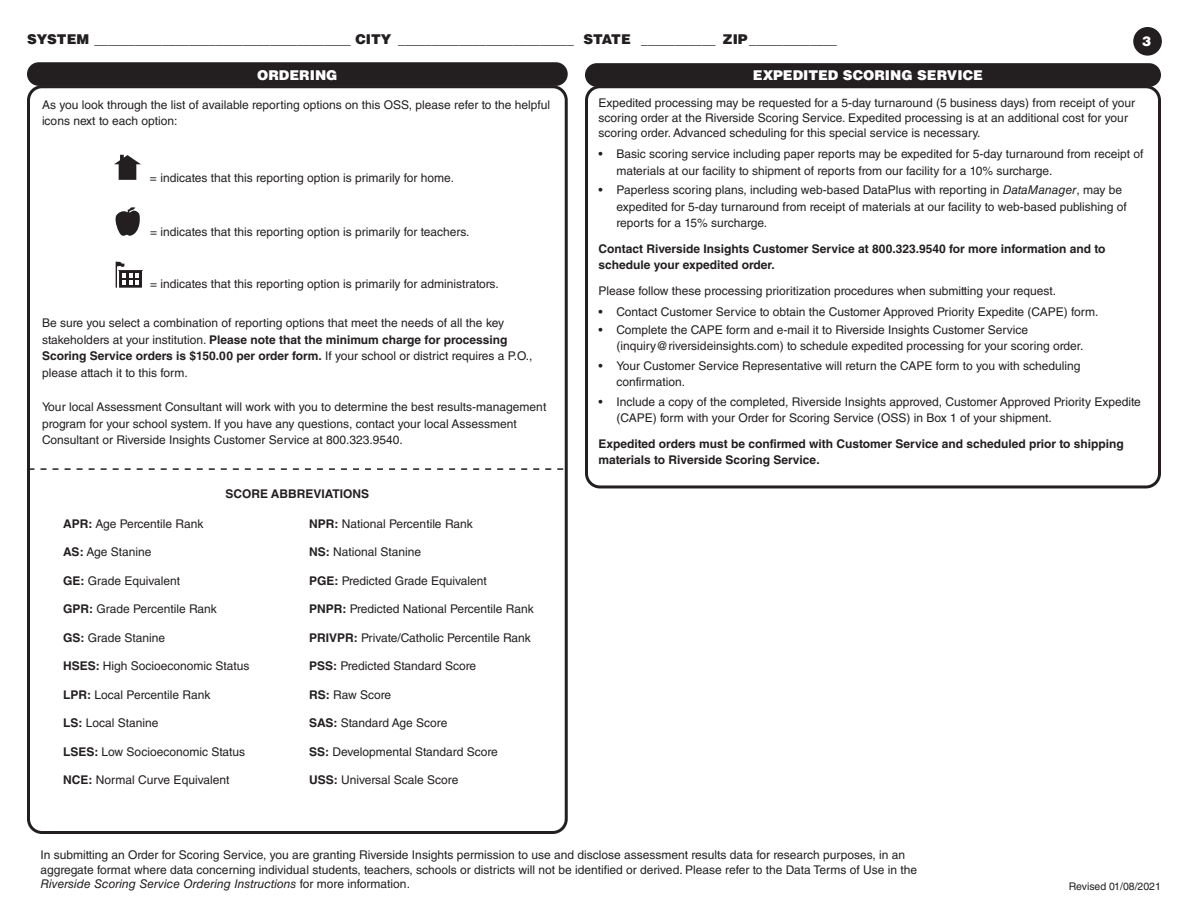
<style>
.page{position:relative;width:1188px;height:918px;background:#fff}
.page>*{position:absolute;margin:0;border:0;box-sizing:border-box;transform-origin:0 0}
.t1{font:900 13.5px "Helvetica LT Std";color:#231f20}
.t2{font:900 13.5px "Helvetica LT Std";color:#fff}
.t3{font:12px/16.5px "Helvetica LT Std";color:#231f20}
.t4{font:700 12px/16.5px "Helvetica LT Std";color:#231f20}
.t5{font:10.5px "Helvetica LT Std";color:#231f20}
.s1{font-weight:700}
.s2{font-style:italic}
</style>
<div class="page">
<div style="left:1134px;top:28px;width:27px;height:27px;background:#231f20;border-radius:50%"></div>
<div style="left:1133px;top:27px;width:29px;height:29px;border:2px solid #231f20;border-radius:50%"></div>
<svg style="left:31px;top:468px;width:532px;height:2px"></svg>
<svg style="left:114px;top:155px;width:27px;height:25px"></svg>
<svg style="left:116px;top:207px;width:24px;height:29px"></svg>
<svg style="left:116px;top:262px;width:27px;height:26px"></svg>
<div style="left:27px;top:85px;width:541px;height:749px;border:3px solid #231f20;border-radius:14px"></div>
<div style="left:28px;top:63px;width:539px;height:22px;background:#231f20;border-radius:11px"></div>
<div style="left:27px;top:62px;width:541px;height:24px;border:2px solid #231f20;border-radius:11px"></div>
<div style="left:585px;top:85px;width:576px;height:403px;border:3px solid #231f20;border-radius:14px"></div>
<div style="left:586px;top:64px;width:574px;height:22px;background:#231f20;border-radius:11px"></div>
<div style="left:585px;top:63px;width:576px;height:24px;border:2px solid #231f20;border-radius:11px"></div>
<p class="t1" style="left:27px;top:30px;width:811px">SYSTEM ______________________________________ CITY __________________________ STATE ___________ ZIP_____________</p>
<p class="t2" style="left:257px;top:66px;width:82px">ORDERING</p>
<p class="t2" style="left:753px;top:66px;width:231px">EXPEDITED SCORING SERVICE</p>
<p class="t2" style="left:1142px;top:32px;width:11px">3</p>
<p class="t3" style="left:42px;top:96px;width:510px">As you look through the list of available reporting options on this OSS, please refer to the helpful icons next to each option:</p>
<p class="t3" style="left:150px;top:170px;width:306px">= indicates that this reporting option is primarily for home.</p>
<p class="t3" style="left:150px;top:224px;width:321px">= indicates that this reporting option is primarily for teachers.</p>
<p class="t3" style="left:150px;top:276px;width:350px">= indicates that this reporting option is primarily for administrators.</p>
<p class="t3" style="left:42px;top:315px;width:492px">Be sure you select a combination of reporting options that meet the needs of all the key stakeholders at your institution. <span class="s1">Please note that the minimum charge for processing Scoring Service orders is $150.00 per order form.</span> If your school or district requires a P.O., please attach it to this form.</p>
<p class="t3" style="left:42px;top:399px;width:506px">Your local Assessment Consultant will work with you to determine the best results-management program for your school system. If you have any questions, contact your local Assessment<br>Consultant or Riverside Insights Customer Service at 800.323.9540.</p>
<p class="t4" style="left:226px;top:486px;width:145px">SCORE ABBREVIATIONS</p>
<p class="t3" style="left:63px;top:515px;width:142px"><span class="s1">APR:</span> Age Percentile Rank</p>
<p class="t3" style="left:63px;top:544px;width:90px"><span class="s1">AS:</span> Age Stanine</p>
<p class="t3" style="left:63px;top:572px;width:118px"><span class="s1">GE:</span> Grade Equivalent</p>
<p class="t3" style="left:63px;top:601px;width:155px"><span class="s1">GPR:</span> Grade Percentile Rank</p>
<p class="t3" style="left:63px;top:629px;width:103px"><span class="s1">GS:</span> Grade Stanine</p>
<p class="t3" style="left:63px;top:658px;width:188px"><span class="s1">HSES:</span> High Socioeconomic Status</p>
<p class="t3" style="left:63px;top:686px;width:149px"><span class="s1">LPR:</span> Local Percentile Rank</p>
<p class="t3" style="left:63px;top:715px;width:97px"><span class="s1">LS:</span> Local Stanine</p>
<p class="t3" style="left:63px;top:743px;width:183px"><span class="s1">LSES:</span> Low Socioeconomic Status</p>
<p class="t3" style="left:63px;top:772px;width:168px"><span class="s1">NCE:</span> Normal Curve Equivalent</p>
<p class="t3" style="left:309px;top:515px;width:165px"><span class="s1">NPR:</span> National Percentile Rank</p>
<p class="t3" style="left:309px;top:544px;width:113px"><span class="s1">NS:</span> National Stanine</p>
<p class="t3" style="left:309px;top:572px;width:179px"><span class="s1">PGE:</span> Predicted Grade Equivalent</p>
<p class="t3" style="left:309px;top:601px;width:226px"><span class="s1">PNPR:</span> Predicted National Percentile Rank</p>
<p class="t3" style="left:309px;top:629px;width:223px"><span class="s1">PRIVPR:</span> Private/Catholic Percentile Rank</p>
<p class="t3" style="left:309px;top:658px;width:169px"><span class="s1">PSS:</span> Predicted Standard Score</p>
<p class="t3" style="left:309px;top:686px;width:84px"><span class="s1">RS:</span> Raw Score</p>
<p class="t3" style="left:309px;top:715px;width:140px"><span class="s1">SAS:</span> Standard Age Score</p>
<p class="t3" style="left:309px;top:743px;width:190px"><span class="s1">SS:</span> Developmental Standard Score</p>
<p class="t3" style="left:309px;top:772px;width:151px"><span class="s1">USS:</span> Universal Scale Score</p>
<p class="t3" style="left:598px;top:96px;width:538px;line-height:15px">Expedited processing may be requested for a 5-day turnaround (5 business days) from receipt of your scoring order at the Riverside Scoring Service. Expedited processing is at an additional cost for your scoring order. Advanced scheduling for this special service is necessary.</p>
<p class="t3" style="left:616px;top:146px;width:528px;text-indent:-18px">• Basic scoring service including paper reports may be expedited for 5-day turnaround from receipt of materials at our facility to shipment of reports from our facility for a 10% surcharge.</p>
<p class="t3" style="left:616px;top:182px;width:512px;text-indent:-18px">• Paperless scoring plans, including web-based DataPlus with reporting in <span class="s2">DataManager</span>, may be expedited for 5-day turnaround from receipt of materials at our facility to web-based publishing of reports for a 15% surcharge.</p>
<p class="t4" style="left:598px;top:240px;width:508px">Contact Riverside Insights Customer Service at 800.323.9540 for more information and to schedule your expedited order.</p>
<p class="t3" style="left:598px;top:282px;width:459px">Please follow these processing prioritization procedures when submitting your request.</p>
<p class="t3" style="left:598px;top:303px;width:501px">• Contact Customer Service to obtain the Customer Approved Priority Expedite (CAPE) form.</p>
<p class="t3" style="left:616px;top:321px;width:469px;text-indent:-18px">• Complete the CAPE form and e-mail it to Riverside Insights Customer Service (inquiry@riversideinsights.com) to schedule expedited processing for your scoring order.</p>
<p class="t3" style="left:616px;top:357px;width:466px;text-indent:-18px">• Your Customer Service Representative will return the CAPE form to you with scheduling confirmation.</p>
<p class="t3" style="left:616px;top:393px;width:526px;text-indent:-18px">• Include a copy of the completed, Riverside Insights approved, Customer Approved Priority Expedite (CAPE) form with your Order for Scoring Service (OSS) in Box 1 of your shipment.</p>
<p class="t4" style="left:598px;top:435px;width:527px">Expedited orders must be confirmed with Customer Service and scheduled prior to shipping materials to Riverside Scoring Service.</p>
<p class="t3" style="left:40px;top:848px;width:878px;line-height:14.4px">In submitting an Order for Scoring Service, you are granting Riverside Insights permission to use and disclose assessment results data for research purposes, in an aggregate format where data concerning individual students, teachers, schools or districts will not be identified or derived. Please refer to the Data Terms of Use in the<br><span class="s2">Riverside Scoring Service Ordering Instructions</span> for more information.</p>
<p class="t5" style="left:1069px;top:881px;width:94px">Revised 01/08/2021</p>
</div>
